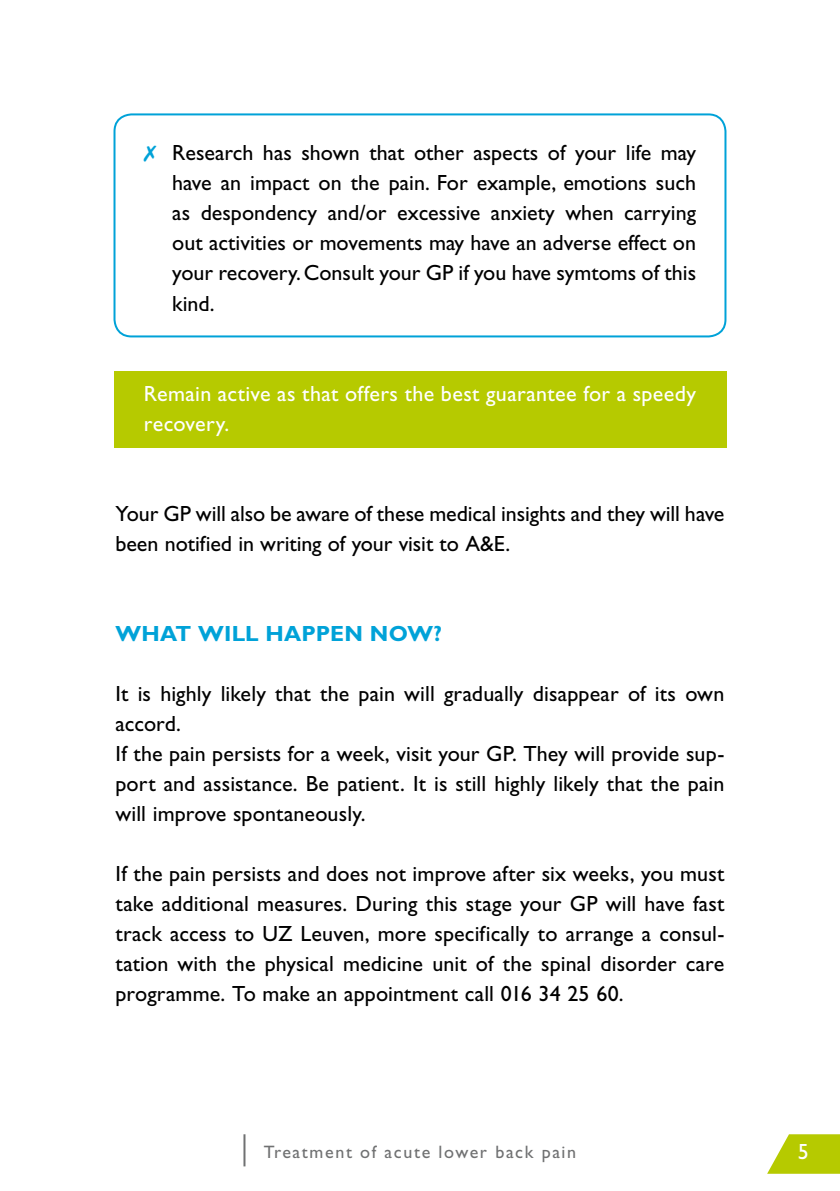
<style>
.page{position:relative;width:840px;height:1191px;background:#fff}
.page>*{position:absolute;margin:0;border:0;box-sizing:border-box;transform-origin:0 0}
.t1{font:22px/30px "Gill Sans Std";color:#000;text-align:justify}
.t2{font:22px/30px "Gill Sans Std";letter-spacing:.015em;color:#fff}
.t3{font:700 22px "Gill Sans Std";letter-spacing:.01em;color:#00a2d8}
.t4{font:18px "Gill Sans Std";letter-spacing:.09em;color:#707172}
.s1{color:#00a2d8}
</style>
<div class="page">
<hr style="left:243px;top:1134px;width:2px;height:32px;background:#707172">
<svg style="left:767px;top:1134px;width:72px;height:39px"></svg>
<div style="left:113px;top:371px;width:613px;height:77px;background:#b6ca00"></div>
<div style="left:113px;top:113px;width:613px;height:224px;border:2px solid #00a2d8;border-radius:17px"></div>
<p class="t1" style="left:172px;top:138px;width:525px;text-indent:-28px"><span class="s1">✗</span> Research has shown that other aspects of your life may have an impact on the pain. For example, emotions such as despondency and/or excessive anxiety when carrying out activities or movements may have an adverse effect on your recovery. Consult your GP if you have symtoms of this kind.</p>
<p class="t2" style="left:144px;top:378px;width:553px">Remain active as that offers the best guarantee for a speedy recovery.</p>
<p class="t1" style="left:115px;top:498px;width:610px">Your GP will also be aware of these medical insights and they will have been notified in writing of your visit to A&amp;E.</p>
<p class="t3" style="left:115px;top:620px;width:328px">WHAT WILL HAPPEN NOW?</p>
<p class="t1" style="left:115px;top:678px;width:610px">It is highly likely that the pain will gradually disappear of its own accord.</p>
<p class="t1" style="left:115px;top:738px;width:610px">If the pain persists for a week, visit your GP. They will provide sup&shy;port and assistance. Be patient. It is still highly likely that the pain will improve spontaneously.</p>
<p class="t1" style="left:115px;top:858px;width:610px">If the pain persists and does not improve after six weeks, you must take additional measures. During this stage your GP will have fast track access to UZ Leuven, more specifically to arrange a consul&shy;tation with the physical medicine unit of the spinal disorder care programme. To make an appointment call 016 34 25 60.</p>
<p class="t4" style="left:263px;top:1141px;width:314px">Treatment of acute lower back pain</p>
<p class="t2" style="left:797px;top:1136px;width:12px">5</p>
</div>
